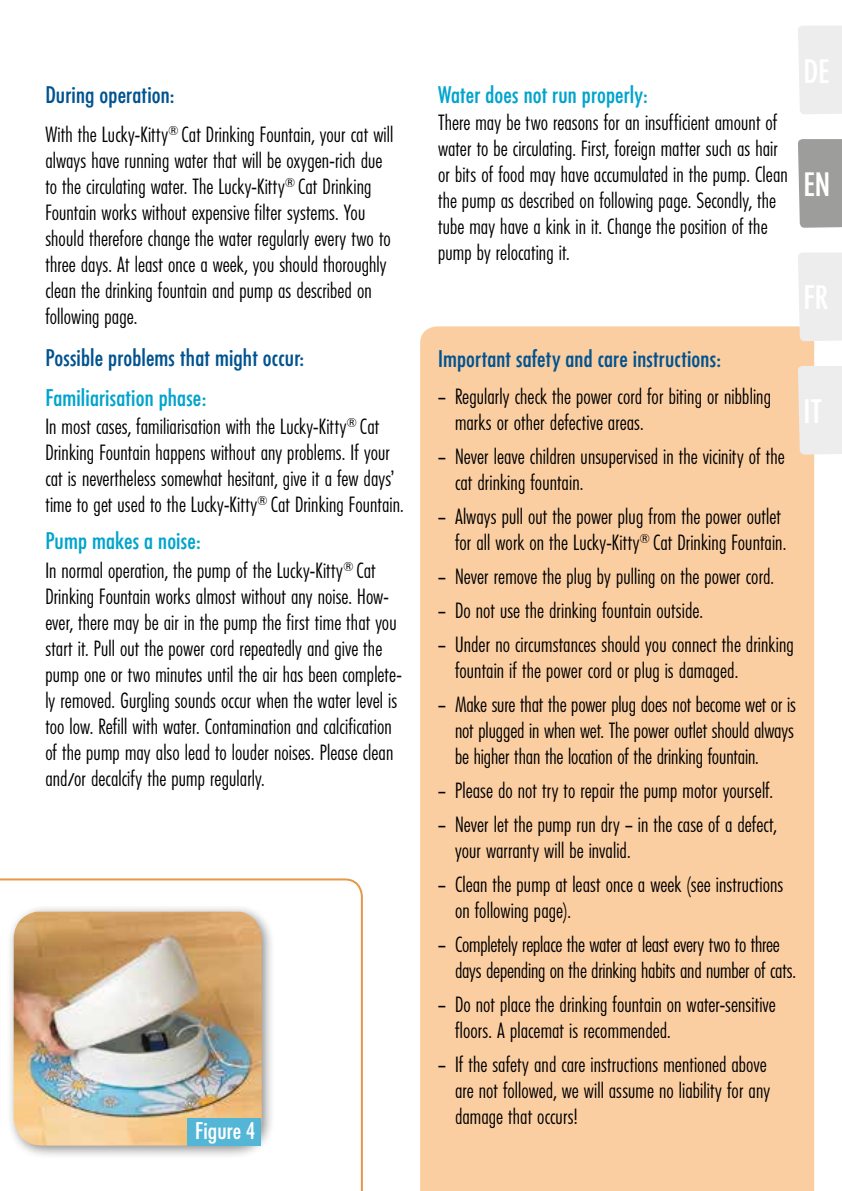
<style>
.page{position:relative;width:842px;height:1191px;background:#fff}
.page>*{position:absolute;margin:0;border:0;box-sizing:border-box;transform-origin:0 0}
.t1{font:500 34px "Futura Condensed BQ";color:#fff}
.t2{font:500 24px "Futura Condensed BQ";letter-spacing:.005em;color:#005390}
.t3{font:500 24px "Futura Condensed BQ";color:#00a4cc}
.t4{font:500 24px "Futura Condensed BQ";color:#fff}
.t5{font:300 22px/26px "Futura Condensed BQ";letter-spacing:.005em;color:#000}
</style>
<div class="page">
<svg style="left:0;top:878px;width:363px;height:313px"></svg>
<hr style="left:0;top:903px;width:2px;height:256px;background:#fefefe">
<div style="left:6px;top:904px;width:270px;height:255px;background:#000;opacity:.45"></div>
<img style="left:14px;top:911px;width:248px;height:234px">
<div style="left:420px;top:326px;width:394px;height:865px;background:#fbcea2"></div>
<div style="left:188px;top:1118px;width:73px;height:28px;background:#54b6d6"></div>
<div style="left:798px;top:139px;width:44px;height:89px;background:#9d9d9c"></div>
<div style="left:798px;top:366px;width:44px;height:88px;background:#ededed"></div>
<div style="left:798px;top:253px;width:44px;height:88px;background:#ededed"></div>
<div style="left:798px;top:26px;width:44px;height:88px;background:#ededed"></div>
<p class="t2" style="left:45px;top:81px;width:131px">During operation:</p>
<p class="t5" style="left:45px;top:122px;width:349px">With the Lucky-Kitty<sup>®</sup> Cat Drinking Fountain, your cat will always have running water that will be oxygen-rich due to the circulating water. The Lucky-Kitty<sup>®</sup> Cat Drinking Fountain works without expensive filter systems. You should therefore change the water regularly every two to three days. At least once a week, you should thoroughly clean the drinking fountain and pump as described on following page.</p>
<p class="t2" style="left:45px;top:345px;width:260px">Possible problems that might occur:</p>
<p class="t3" style="left:45px;top:384px;width:162px">Familiarisation phase:</p>
<p class="t5" style="left:45px;top:414px;width:360px">In most cases, familiarisation with the Lucky-Kitty<sup>®</sup> Cat Drinking Fountain happens without any problems. If your cat is nevertheless somewhat hesitant, give it a few days’ time to get used to the Lucky-Kitty<sup>®</sup> Cat Drinking Fountain.</p>
<p class="t3" style="left:45px;top:527px;width:157px">Pump makes a noise:</p>
<p class="t5" style="left:45px;top:558px;width:358px">In normal operation, the pump of the Lucky-Kitty<sup>®</sup> Cat Drinking Fountain works almost without any noise. How&shy;ever, there may be air in the pump the first time that you start it. Pull out the power cord repeatedly and give the pump one or two minutes until the air has been complete&shy;ly removed. Gurgling sounds occur when the water level is too low. Refill with water. Contamination and calcification of the pump may also lead to louder noises. Please clean and/or decalcify the pump regularly.</p>
<p class="t4" style="left:195px;top:1117px;width:62px">Figure 4</p>
<p class="t3" style="left:438px;top:81px;width:211px">Water does not run properly:</p>
<p class="t5" style="left:438px;top:110px;width:351px">There may be two reasons for an insufficient amount of water to be circulating. First, foreign matter such as hair or bits of food may have accumulated in the pump. Clean the pump as described on following page. Secondly, the tube may have a kink in it. Change the position of the pump by relocating it.</p>
<h1 class="t1" style="left:803px;top:166px;width:28px">EN</h1>
<p class="t2" style="left:438px;top:345px;width:284px">Important safety and care instructions:</p>
<p class="t5" style="left:455px;top:384px;width:318px;text-indent:-17px">– Regularly check the power cord for biting or nibbling marks or other defective areas.</p>
<p class="t5" style="left:455px;top:444px;width:331px;text-indent:-17px">– Never leave children unsupervised in the vicinity of the cat drinking fountain.</p>
<p class="t5" style="left:438px;top:504px;width:350px;text-align:right">– Always pull out the power plug from the power outlet for all work on the Lucky-Kitty<sup>®</sup> Cat Drinking Fountain.</p>
<p class="t5" style="left:438px;top:564px;width:338px">– Never remove the plug by pulling on the power cord.</p>
<p class="t5" style="left:438px;top:598px;width:267px">– Do not use the drinking fountain outside.</p>
<p class="t5" style="left:455px;top:632px;width:340px;text-indent:-17px">– Under no circumstances should you connect the drinking fountain if the power cord or plug is damaged.</p>
<p class="t5" style="left:455px;top:692px;width:343px;text-align:justify;text-indent:-17px">– Make sure that the power plug does not become wet or is not plugged in when wet. The power outlet should always be higher than the location of the drinking fountain.</p>
<p class="t5" style="left:438px;top:778px;width:337px">– Please do not try to repair the pump motor yourself.</p>
<p class="t5" style="left:455px;top:811px;width:323px;text-indent:-17px">– Never let the pump run dry – in the case of a defect, your warranty will be invalid.</p>
<p class="t5" style="left:455px;top:871px;width:330px;text-indent:-17px">– Clean the pump at least once a week (see instructions on following page).</p>
<p class="t5" style="left:455px;top:931px;width:343px;text-indent:-17px">– Completely replace the water at least every two to three days depending on the drinking habits and number of cats.</p>
<p class="t5" style="left:455px;top:991px;width:322px;text-indent:-17px">– Do not place the drinking fountain on water-sensitive floors. A placemat is recommended.</p>
<p class="t5" style="left:455px;top:1051px;width:317px;text-indent:-17px">– If the safety and care instructions mentioned above are not followed, we will assume no liability for any damage that occurs!</p>
</div>
